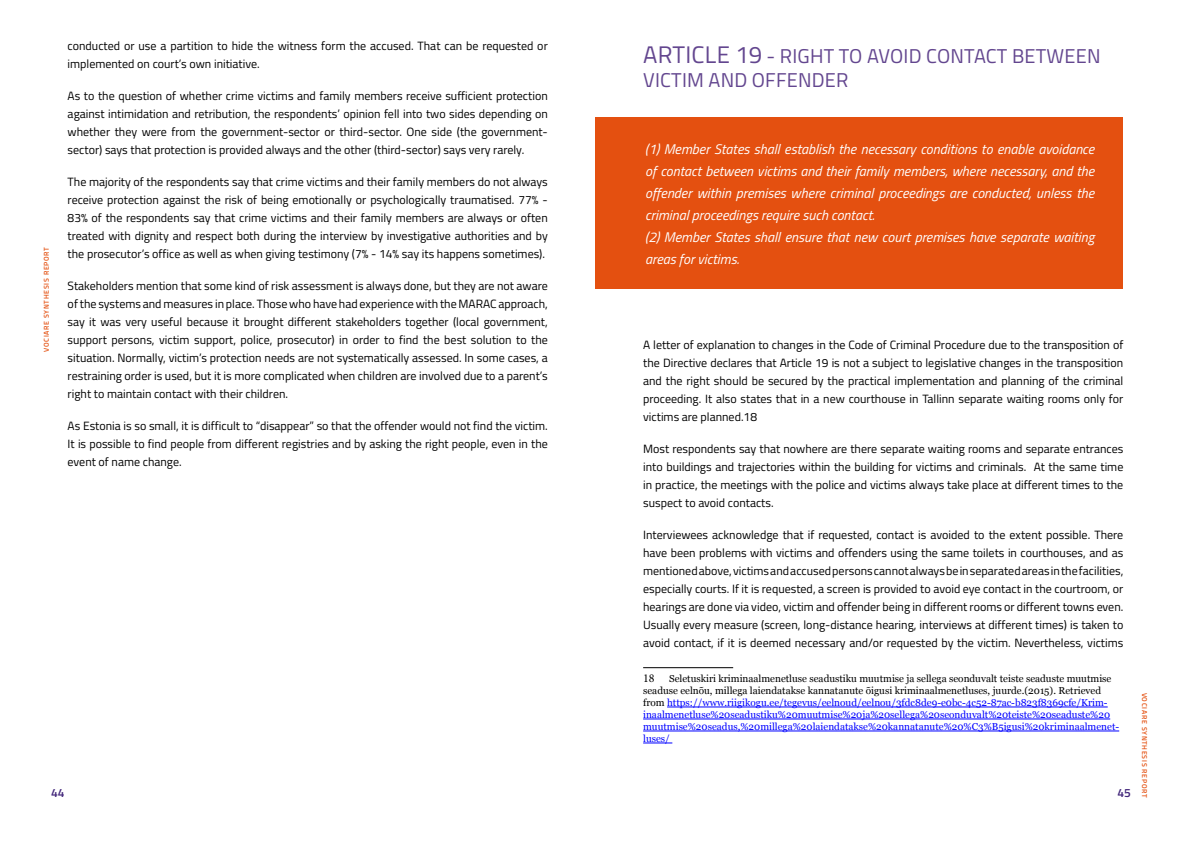
<style>
.page{position:relative;width:1191px;height:842px;background:#fff}
.page>*{position:absolute;margin:0;border:0;box-sizing:border-box;transform-origin:0 0}
.t1{font:20px/24px "Titillium Web";letter-spacing:.01em;color:#63468f}
.t2{font:italic 14px/22px "Titillium Web";color:#fff}
.t3{font:12px/18px "Titillium Web";color:#000;text-align:justify}
.t4{font:600 12px "Titillium Web";color:#43277b}
.t5{font:12px "Minion Pro";color:#000}
.t6{font:10px/12px "Georgia";color:#00f}
.t7{font:600 7px "Titillium Web";letter-spacing:.1em;color:#e45010}
.s1{font-size:24px}
.s2{color:#000}
</style>
<div class="page">
<hr style="left:643px;top:667px;width:90px;height:1px;background:#000">
<hr style="left:667px;top:707px;width:440px;height:1px;background:#00f">
<hr style="left:643px;top:719px;width:467px;height:1px;background:#00f">
<hr style="left:643px;top:731px;width:476px;height:1px;background:#00f">
<svg style="left:643px;top:743px;width:29px;height:1px"></svg>
<div style="left:595px;top:118px;width:528px;height:171px;background:#e45010"></div>
<p class="t7" style="left:41px;top:352px;width:106px;rotate:-90deg">VOCIARE SYNTHESIS REPORT</p>
<p class="t3" style="left:68px;top:36px;width:481px">conducted or use a partition to hide the witness form the accused. That can be requested or implemented on court’s own initiative.</p>
<p class="t3" style="left:68px;top:86px;width:482px">As to the question of whether crime victims and family members receive sufficient protection against intimidation and retribution, the respondents’ opinion fell into two sides depending on whether they were from the government-sector or third-sector. One side (the government&shy;sector) says that protection is provided always and the other (third-sector) says very rarely.</p>
<p class="t3" style="left:68px;top:172px;width:482px">The majority of the respondents say that crime victims and their family members do not always receive protection against the risk of being emotionally or psychologically traumatised. 77% - 83% of the respondents say that crime victims and their family members are always or often treated with dignity and respect both during the interview by investigative authorities and by the prosecutor’s office as well as when giving testimony (7% - 14% say its happens sometimes).</p>
<p class="t3" style="left:68px;top:276px;width:482px">Stakeholders mention that some kind of risk assessment is always done, but they are not aware of the systems and measures in place. Those who have had experience with the MARAC approach, say it was very useful because it brought different stakeholders together (local government, support persons, victim support, police, prosecutor) in order to find the best solution to the situation. Normally, victim’s protection needs are not systematically assessed. In some cases, a restraining order is used, but it is more complicated when children are involved due to a parent’s right to maintain contact with their children.</p>
<p class="t3" style="left:68px;top:416px;width:482px">As Estonia is so small, it is difficult to “disappear” so that the offender would not find the victim.<br>It is possible to find people from different registries and by asking the right people, even in the event of name change.</p>
<h1 class="t1" style="left:643px;top:43px;width:459px"><span class="s1">ARTICLE 19</span> - RIGHT TO AVOID CONTACT BETWEEN<br>VICTIM AND OFFENDER</h1>
<p class="t2" style="left:645px;top:137px;width:451px">(1) Member States shall establish the necessary conditions to enable avoidance of contact between victims and their family members, where necessary, and the offender within premises where criminal proceedings are conducted, unless the criminal proceedings require such contact.<br>(2) Member States shall ensure that new court premises have separate waiting areas for victims.</p>
<p class="t3" style="left:643px;top:335px;width:482px">A letter of explanation to changes in the Code of Criminal Procedure due to the transposition of the Directive declares that Article 19 is not a subject to legislative changes in the transposition and the right should be secured by the practical implementation and planning of the criminal proceeding. It also states that in a new courthouse in Tallinn separate waiting rooms only for victims are planned.18</p>
<p class="t3" style="left:643px;top:439px;width:482px">Most respondents say that nowhere are there separate waiting rooms and separate entrances into buildings and trajectories within the building for victims and criminals. At the same time in practice, the meetings with the police and victims always take place at different times to the suspect to avoid contacts.</p>
<p class="t3" style="left:643px;top:525px;width:482px">Interviewees acknowledge that if requested, contact is avoided to the extent possible. There have been problems with victims and offenders using the same toilets in courthouses, and as mentioned above, victims and accused persons cannot always be in separated areas in the facilities, especially courts. If it is requested, a screen is provided to avoid eye contact in the courtroom, or hearings are done via video, victim and offender being in different rooms or different towns even.<br>Usually every measure (screen, long-distance hearing, interviews at different times) is taken to avoid contact, if it is deemed necessary and/or requested by the victim. Nevertheless, victims</p>
<p class="t5" style="left:643px;top:670px;width:13px">18</p>
<p class="t6" style="left:643px;top:673px;width:477px;text-indent:26px"><span class="s2">Seletuskiri kriminaalmenetluse seadustiku muutmise ja sellega seonduvalt teiste seaduste muutmise seaduse eelnõu, millega laiendatakse kannatanute õigusi kriminaalmenetluses, juurde.(2015). Retrieved from</span> https://www.riigikogu.ee/tegevus/eelnoud/eelnou/3fdc8de9-e0bc-4c52-87ac-b823f8369cfe/Krim&shy;inaalmenetluse%20seadustiku%20muutmise%20ja%20sellega%20seonduvalt%20teiste%20seaduste%20 muutmise%20seadus,%20millega%20laiendatakse%20kannatanute%20%C3%B5igusi%20kriminaalmenet&shy;luses/</p>
<p class="t4" style="left:51px;top:783px;width:15px">44</p>
<p class="t4" style="left:1117px;top:783px;width:15px">45</p>
<p class="t7" style="left:1149px;top:693px;width:106px;rotate:90deg">VOCIARE SYNTHESIS REPORT</p>
</div>
